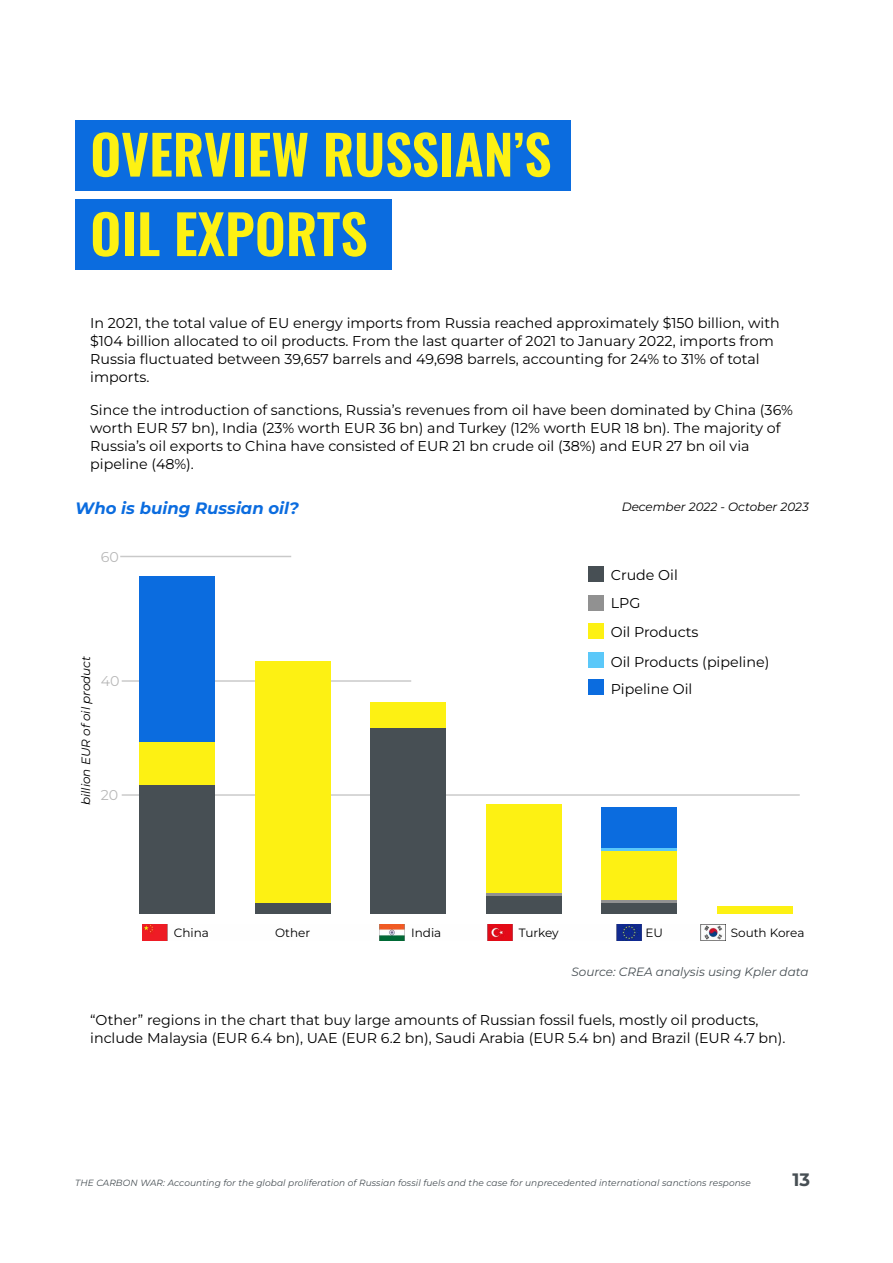
<style>
.page{position:relative;width:893px;height:1263px;background:#fff}
.page>*{position:absolute;margin:0;border:0;box-sizing:border-box;transform-origin:0 0}
.t1{font:600 54px/79.5px "Oswald";color:#fdf113}
.t2{font:700 18px "Montserrat";color:#474f54}
.t3{font:italic 700 16.5px "Montserrat";color:#0b6cdf}
.t4{font:14.25px/18px "Montserrat";color:#000}
.t5{font:14.25px "Montserrat";color:rgb(0 0 0/.28)}
.t6{font:italic 12px "Montserrat";color:#000}
.t7{font:12px "Montserrat";color:#000}
.t8{font:italic 12px "Montserrat";color:#474f54}
.t9{font:italic 9px "Montserrat";letter-spacing:.01em;color:#474f54}
</style>
<div class="page">
<hr style="left:120px;top:556px;width:171px;height:1px;background:#c9c9c9">
<hr style="left:122px;top:680px;width:289px;height:2px;background:#d6d6d6">
<hr style="left:122px;top:794px;width:678px;height:2px;background:#d7d7d6">
<div style="left:588px;top:567px;width:15px;height:15px;background:#474f54"></div>
<div style="left:588px;top:595px;width:15px;height:15px;background:#919191"></div>
<div style="left:588px;top:624px;width:15px;height:15px;background:#fdf113"></div>
<div style="left:588px;top:652px;width:15px;height:15px;background:#5bc8f9"></div>
<div style="left:588px;top:679px;width:15px;height:15px;background:#0b6cdf"></div>
<div style="left:140px;top:784px;width:75px;height:129px;background:#474f54"></div>
<div style="left:140px;top:741px;width:75px;height:43px;background:#fdf113"></div>
<div style="left:140px;top:576px;width:75px;height:165px;background:#0b6cdf"></div>
<div style="left:255px;top:903px;width:75px;height:10px;background:#474f54"></div>
<div style="left:255px;top:661px;width:75px;height:242px;background:#fdf113"></div>
<div style="left:371px;top:727px;width:75px;height:186px;background:#474f54"></div>
<div style="left:371px;top:702px;width:75px;height:25px;background:#fdf113"></div>
<div style="left:486px;top:895px;width:75px;height:18px;background:#474f54"></div>
<hr style="left:486px;top:892px;width:75px;height:3px;background:#919191">
<div style="left:486px;top:804px;width:75px;height:88px;background:#fdf113"></div>
<hr style="left:602px;top:900px;width:75px;height:3px;background:#919191">
<div style="left:602px;top:850px;width:75px;height:50px;background:#fdf113"></div>
<hr style="left:602px;top:847px;width:75px;height:3px;background:#5bc8f9">
<div style="left:602px;top:807px;width:75px;height:40px;background:#0b6cdf"></div>
<div style="left:602px;top:903px;width:75px;height:10px;background:#474f54"></div>
<div style="left:717px;top:906px;width:75px;height:7px;background:#fdf113"></div>
<div style="left:75px;top:120px;width:495px;height:70px;background:#0b6cdf"></div>
<div style="left:75px;top:199px;width:317px;height:71px;background:#0b6cdf"></div>
<img style="left:142px;top:924px;width:584px;height:16px">
<h1 class="t1" style="left:90px;top:118px;width:463px">OVERVIEW RUSSIAN’S<br>OIL EXPORTS</h1>
<p class="t4" style="left:90px;top:313px;width:691px">In 2021, the total value of EU energy imports from Russia reached approximately $150 billion, with $104 billion allocated to oil products. From the last quarter of 2021 to January 2022, imports from Russia fluctuated between 39,657 barrels and 49,698 barrels, accounting for 24% to 31% of total imports.</p>
<p class="t4" style="left:90px;top:400px;width:704px">Since the introduction of sanctions, Russia’s revenues from oil have been dominated by China (36% worth EUR 57 bn), India (23% worth EUR 36 bn) and Turkey (12% worth EUR 18 bn). The majority of Russia’s oil exports to China have consisted of EUR 21 bn crude oil (38%) and EUR 27 bn oil via pipeline (48%).</p>
<p class="t3" style="left:75px;top:496px;width:225px">Who is buing Russian oil?</p>
<p class="t6" style="left:622px;top:499px;width:189px">December 2022 - October 2023</p>
<p class="t5" style="left:101px;top:547px;width:20px">60</p>
<p class="t6" style="left:77px;top:805px;width:151px;rotate:-90deg">billion EUR of oil product</p>
<p class="t5" style="left:101px;top:671px;width:20px">40</p>
<p class="t5" style="left:101px;top:785px;width:19px">20</p>
<p class="t7" style="left:174px;top:925px;width:37px">China</p>
<p class="t4" style="left:611px;top:565px;width:69px">Crude Oil</p>
<p class="t4" style="left:611px;top:588px;width:89px;line-height:28.5px">LPG<br>Oil Products</p>
<p class="t4" style="left:611px;top:647px;width:160px;line-height:27px">Oil Products (pipeline)<br>Pipeline Oil</p>
<p class="t7" style="left:275px;top:925px;width:37px">Other</p>
<p class="t7" style="left:411px;top:925px;width:32px">India</p>
<p class="t7" style="left:519px;top:925px;width:42px">Turkey</p>
<p class="t7" style="left:645px;top:925px;width:19px">EU</p>
<p class="t7" style="left:731px;top:925px;width:75px">South Korea</p>
<p class="t8" style="left:572px;top:964px;width:239px">Source: CREA analysis using Kpler data</p>
<p class="t4" style="left:90px;top:1010px;width:697px">“Other” regions in the chart that buy large amounts of Russian fossil fuels, mostly oil products, include Malaysia (EUR 6.4 bn), UAE (EUR 6.2 bn), Saudi Arabia (EUR 5.4 bn) and Brazil (EUR 4.7 bn).</p>
<p class="t9" style="left:75px;top:1177px;width:677px">THE CARBON WAR: Accounting for the global proliferation of Russian fossil fuels and the case for unprecedented international sanctions response</p>
<p class="t2" style="left:793px;top:1167px;width:19px">13</p>
</div>
